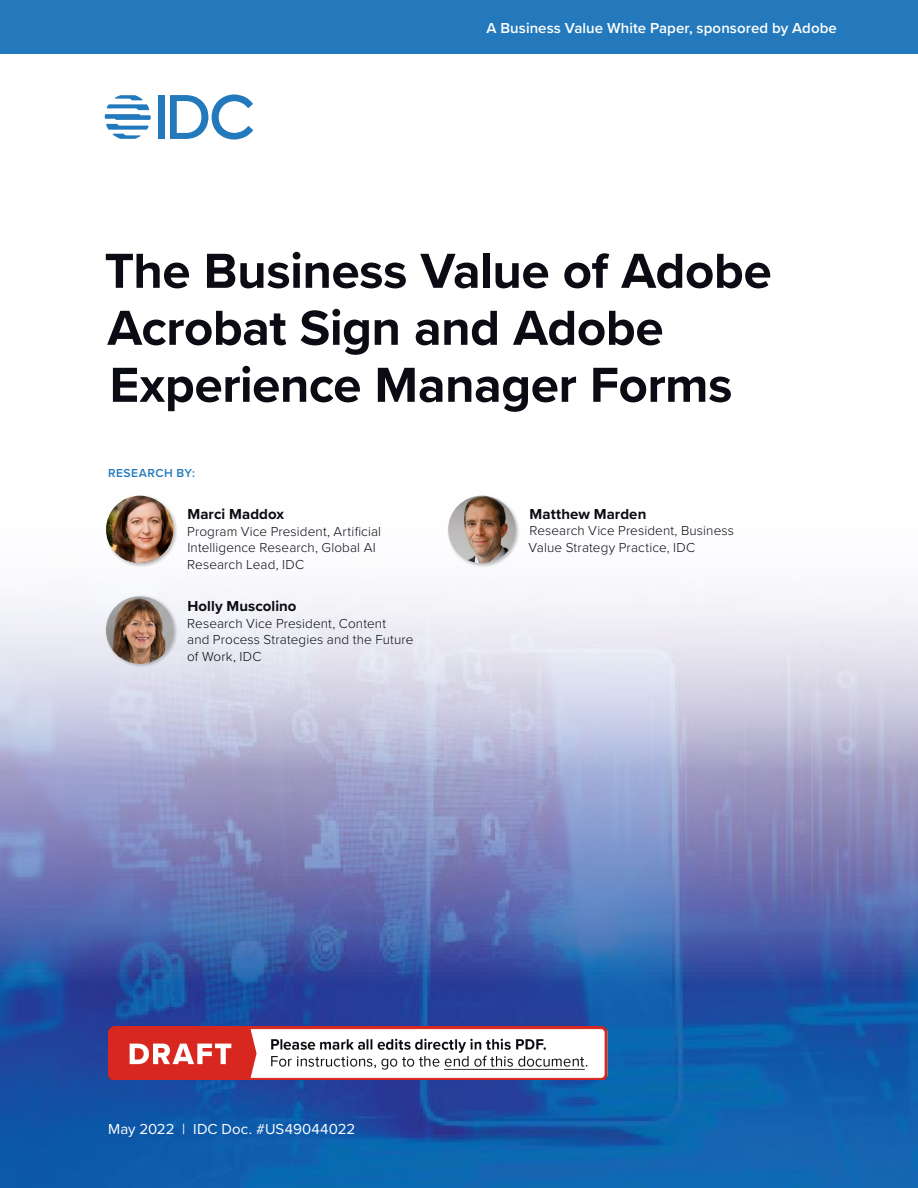
<style>
.page{position:relative;width:918px;height:1188px;background:#fff}
.page>*{position:absolute;margin:0;border:0;box-sizing:border-box;transform-origin:0 0}
.t1{font:700 51px/57px "Proxima Nova";letter-spacing:-.01em;color:#0a0b13}
.t2{font:600 15px "Proxima Nova";letter-spacing:.005em;color:#fff}
.t3{font:700 15px "Proxima Nova";letter-spacing:.005em;color:#0a0b13}
.t4{font:15px "Proxima Nova";letter-spacing:.01em;color:#fff}
.t5{font:300 13.5px/16.5px "Proxima Nova";letter-spacing:.01em;color:#0a0b13}
.t6{font:600 12px "Proxima Nova";letter-spacing:.045em;color:#2379bb}
</style>
<div class="page">
<img style="left:0;top:95px;width:918px;height:1093px">
<div style="left:0;top:0;width:918px;height:54px;background:#2379bb"></div>
<div style="left:158px;top:95px;width:6px;height:44px;background:#2279bc"></div>
<svg style="left:170px;top:94px;width:83px;height:46px"></svg>
<svg style="left:105px;top:95px;width:46px;height:44px"></svg>
<div style="left:105px;top:494px;width:73px;height:73px;background:#000;opacity:.25"></div>
<img style="left:106px;top:496px;width:68px;height:67px">
<div style="left:105px;top:595px;width:73px;height:73px;background:#000;opacity:.25"></div>
<img style="left:106px;top:596px;width:68px;height:68px;border-radius:34px">
<div style="left:447px;top:494px;width:73px;height:73px;background:#000;opacity:.25"></div>
<img style="left:448px;top:496px;width:68px;height:67px;border-radius:34px">
<img style="left:108px;top:1027px;width:500px;height:53px">
<p class="t2" style="left:486px;top:17px;width:352px">A Business Value White Paper, sponsored by Adobe</p>
<p class="t1" style="left:105px;top:241px;width:669px">The Business Value of Adobe<br>Acrobat Sign and Adobe<br>Experience Manager Forms</p>
<p class="t6" style="left:108px;top:464px;width:88px">RESEARCH BY:</p>
<p class="t3" style="left:187px;top:503px;width:98px">Marci Maddox</p>
<p class="t5" style="left:187px;top:522px;width:195px">Program Vice President, Artificial<br>Intelligence Research, Global AI<br>Research Lead, IDC</p>
<p class="t3" style="left:187px;top:595px;width:111px">Holly Muscolino</p>
<p class="t5" style="left:187px;top:614px;width:228px">Research Vice President, Content<br>and Process Strategies and the Future of Work, IDC</p>
<p class="t3" style="left:530px;top:503px;width:118px">Matthew Marden</p>
<p class="t5" style="left:529px;top:522px;width:207px">Research Vice President, Business<br>Value Strategy Practice, IDC</p>
<p class="t4" style="left:108px;top:1118px;width:249px">May 2022 | IDC Doc. #US49044022</p>
</div>
